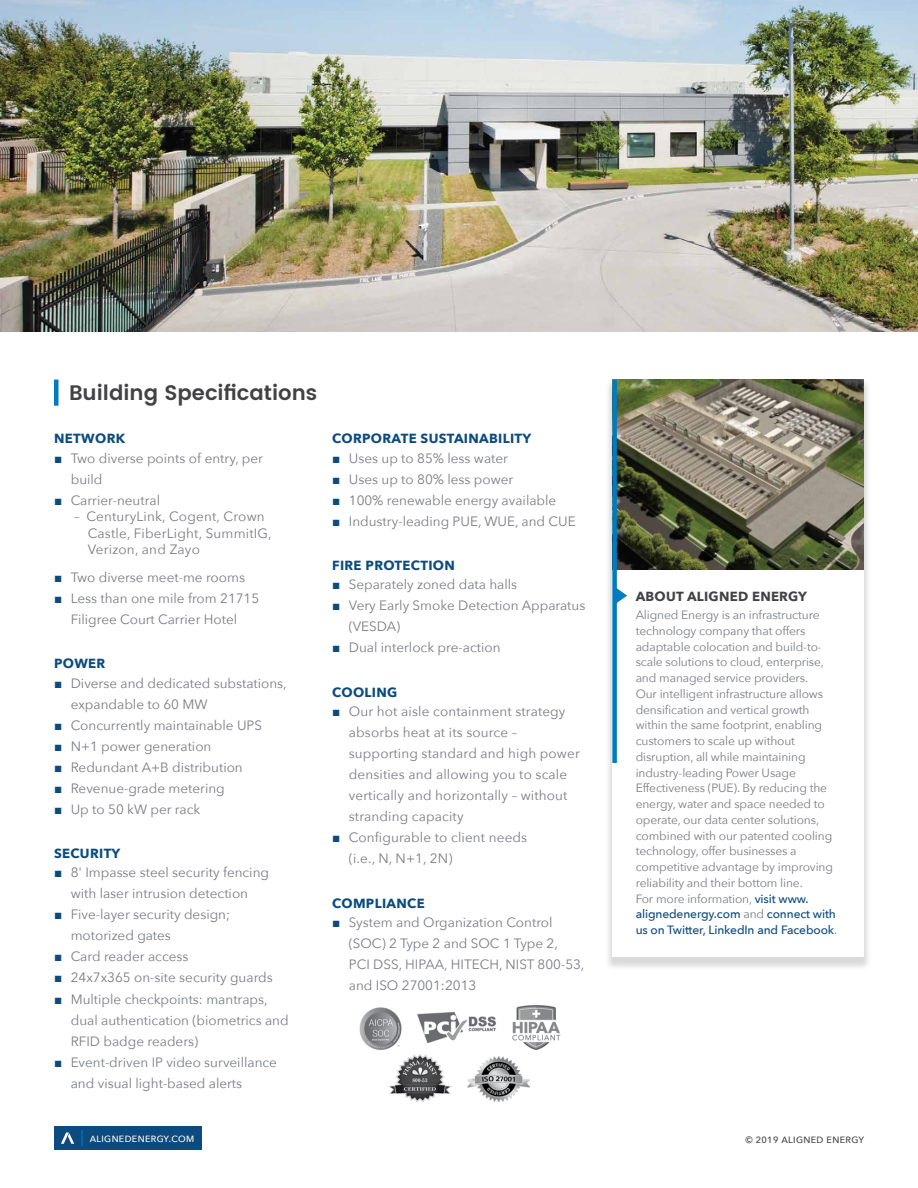
<style>
.page{position:relative;width:918px;height:1188px;background:#fff}
.page>*{position:absolute;margin:0;border:0;box-sizing:border-box;transform-origin:0 0}
.t1{font:600 21px "Poppins";color:#424244}
.t2{font:13.5px/21px "Avenir Next";color:#797d82}
.t3{font:700 13.2px "Avenir Next";letter-spacing:.025em;color:#0c4b7f}
.t4{font:700 13.2px "Avenir Next";letter-spacing:.02em;color:#424244}
.t5{font:12px/15.8px "Avenir Next";letter-spacing:-.01em;color:#797d82}
.t6{font:500 9.15px "Avenir Next";letter-spacing:.04em;color:#424244}
.t7{font:500 9px "Avenir Next";letter-spacing:.04em;color:#fff}
.s1{font-family:"Arial";color:#0c4b7f}
.s2{font-weight:500;color:#0c4b7f}
</style>
<div class="page">
<div style="left:54px;top:1127px;width:147px;height:23px;background:#0c4b7f"></div>
<svg style="left:61px;top:1133px;width:13px;height:11px"></svg>
<svg style="left:81px;top:1130px;width:2px;height:16px"></svg>
<div style="left:605px;top:379px;width:267px;height:592px;background:#000;opacity:.15"></div>
<div style="left:612px;top:380px;width:252px;height:577px;background:#fff"></div>
<img style="left:617px;top:380px;width:247px;height:189px">
<img style="left:0;top:0;width:918px;height:331px">
<div style="left:612px;top:380px;width:5px;height:383px;background:#007ac1"></div>
<div style="left:54px;top:380px;width:5px;height:26px;background:#007ac1"></div>
<svg style="left:616px;top:587px;width:11px;height:17px"></svg>
<img style="left:389px;top:1054px;width:62px;height:48px">
<img style="left:359px;top:1007px;width:43px;height:43px">
<img style="left:512px;top:1005px;width:49px;height:46px">
<img style="left:417px;top:1012px;width:80px;height:31px">
<img style="left:468px;top:1057px;width:62px;height:45px">
<h1 class="t1" style="left:69px;top:377px;width:250px">Building Specifications</h1>
<p class="t3" style="left:54px;top:427px;width:73px">NETWORK</p>
<p class="t2" style="left:71px;top:447px;width:194px;text-indent:-17px"><span class="s1">■</span> Two diverse points of entry, per build</p>
<p class="t2" style="left:54px;top:489px;width:108px"><span class="s1">■</span> Carrier-neutral</p>
<p class="t2" style="left:88px;top:508px;width:186px;line-height:16.5px;text-indent:-14px">– CenturyLink, Cogent, Crown<br>Castle, FiberLight, SummitIG,<br>Verizon, and Zayo</p>
<p class="t2" style="left:54px;top:566px;width:193px"><span class="s1">■</span> Two diverse meet-me rooms</p>
<p class="t2" style="left:54px;top:587px;width:207px;text-align:center"><span class="s1">■</span> Less than one mile from 21715<br>Filigree Court Carrier Hotel</p>
<p class="t3" style="left:54px;top:652px;width:53px">POWER</p>
<p class="t2" style="left:71px;top:672px;width:218px;text-indent:-17px"><span class="s1">■</span> Diverse and dedicated substations, expandable to 60 MW</p>
<p class="t2" style="left:54px;top:714px;width:210px"><span class="s1">■</span> Concurrently maintainable UPS</p>
<p class="t2" style="left:54px;top:735px;width:159px"><span class="s1">■</span> N+1 power generation</p>
<p class="t2" style="left:54px;top:756px;width:190px"><span class="s1">■</span> Redundant A+B distribution</p>
<p class="t2" style="left:54px;top:777px;width:172px"><span class="s1">■</span> Revenue-grade metering</p>
<p class="t2" style="left:54px;top:798px;width:148px"><span class="s1">■</span> Up to 50 kW per rack</p>
<p class="t3" style="left:54px;top:842px;width:68px">SECURITY</p>
<p class="t2" style="left:54px;top:862px;width:217px;text-align:center"><span class="s1">■</span> 8' Impasse steel security fencing with laser intrusion detection</p>
<p class="t2" style="left:71px;top:904px;width:161px;text-indent:-17px"><span class="s1">■</span> Five-layer security design; motorized gates</p>
<p class="t2" style="left:54px;top:946px;width:136px"><span class="s1">■</span> Card reader access</p>
<p class="t2" style="left:54px;top:967px;width:220px"><span class="s1">■</span> 24x7x365 on-site security guards</p>
<p class="t2" style="left:71px;top:988px;width:219px;text-indent:-17px"><span class="s1">■</span> Multiple checkpoints: mantraps, dual authentication (biometrics and<br>RFID badge readers)</p>
<p class="t2" style="left:71px;top:1051px;width:208px;text-indent:-17px"><span class="s1">■</span> Event-driven IP video surveillance and visual light-based alerts</p>
<p class="t3" style="left:332px;top:427px;width:201px">CORPORATE SUSTAINABILITY</p>
<p class="t2" style="left:332px;top:447px;width:177px"><span class="s1">■</span> Uses up to 85% less water</p>
<p class="t2" style="left:332px;top:468px;width:183px"><span class="s1">■</span> Uses up to 80% less power</p>
<p class="t2" style="left:332px;top:489px;width:226px"><span class="s1">■</span> 100% renewable energy available</p>
<p class="t2" style="left:332px;top:510px;width:245px"><span class="s1">■</span> Industry-leading PUE, WUE, and CUE</p>
<p class="t3" style="left:332px;top:554px;width:124px">FIRE PROTECTION</p>
<p class="t2" style="left:332px;top:574px;width:187px"><span class="s1">■</span> Separately zoned data halls</p>
<p class="t2" style="left:349px;top:595px;width:238px;text-indent:-17px"><span class="s1">■</span> Very Early Smoke Detection Apparatus (VESDA)</p>
<p class="t2" style="left:332px;top:637px;width:170px"><span class="s1">■</span> Dual interlock pre-action</p>
<p class="t3" style="left:332px;top:681px;width:67px">COOLING</p>
<p class="t2" style="left:349px;top:700px;width:233px;text-indent:-17px"><span class="s1">■</span> Our hot aisle containment strategy absorbs heat at its source – supporting standard and high power densities and allowing you to scale vertically and horizontally – without stranding capacity</p>
<p class="t2" style="left:349px;top:826px;width:180px;text-indent:-17px"><span class="s1">■</span> Configurable to client needs (i.e., N, N+1, 2N)</p>
<p class="t3" style="left:332px;top:892px;width:94px">COMPLIANCE</p>
<p class="t2" style="left:349px;top:911px;width:237px;text-indent:-17px"><span class="s1">■</span> System and Organization Control (SOC) 2 Type 2 and SOC 1 Type 2,<br>PCI DSS, HIPAA, HITECH, NIST 800-53, and ISO 27001:2013</p>
<p class="t4" style="left:636px;top:585px;width:173px">ABOUT ALIGNED ENERGY</p>
<p class="t5" style="left:636px;top:607px;width:203px">Aligned Energy is an infrastructure technology company that offers adaptable colocation and build-to&shy;scale solutions to cloud, enterprise, and managed service providers.<br>Our intelligent infrastructure allows densification and vertical growth within the same footprint, enabling customers to scale up without disruption, all while maintaining industry-leading Power Usage Effectiveness (PUE). By reducing the energy, water and space needed to operate, our data center solutions, combined with our patented cooling technology, offer businesses a competitive advantage by improving reliability and their bottom line.<br>For more information, <span class="s2">visit www. alignedenergy.com</span> and <span class="s2">connect with us on Twitter, LinkedIn and Facebook</span>.</p>
<p class="t7" style="left:90px;top:1131px;width:106px">ALIGNEDENERGY.COM</p>
<p class="t6" style="left:746px;top:1132px;width:120px">© 2019 ALIGNED ENERGY</p>
</div>
